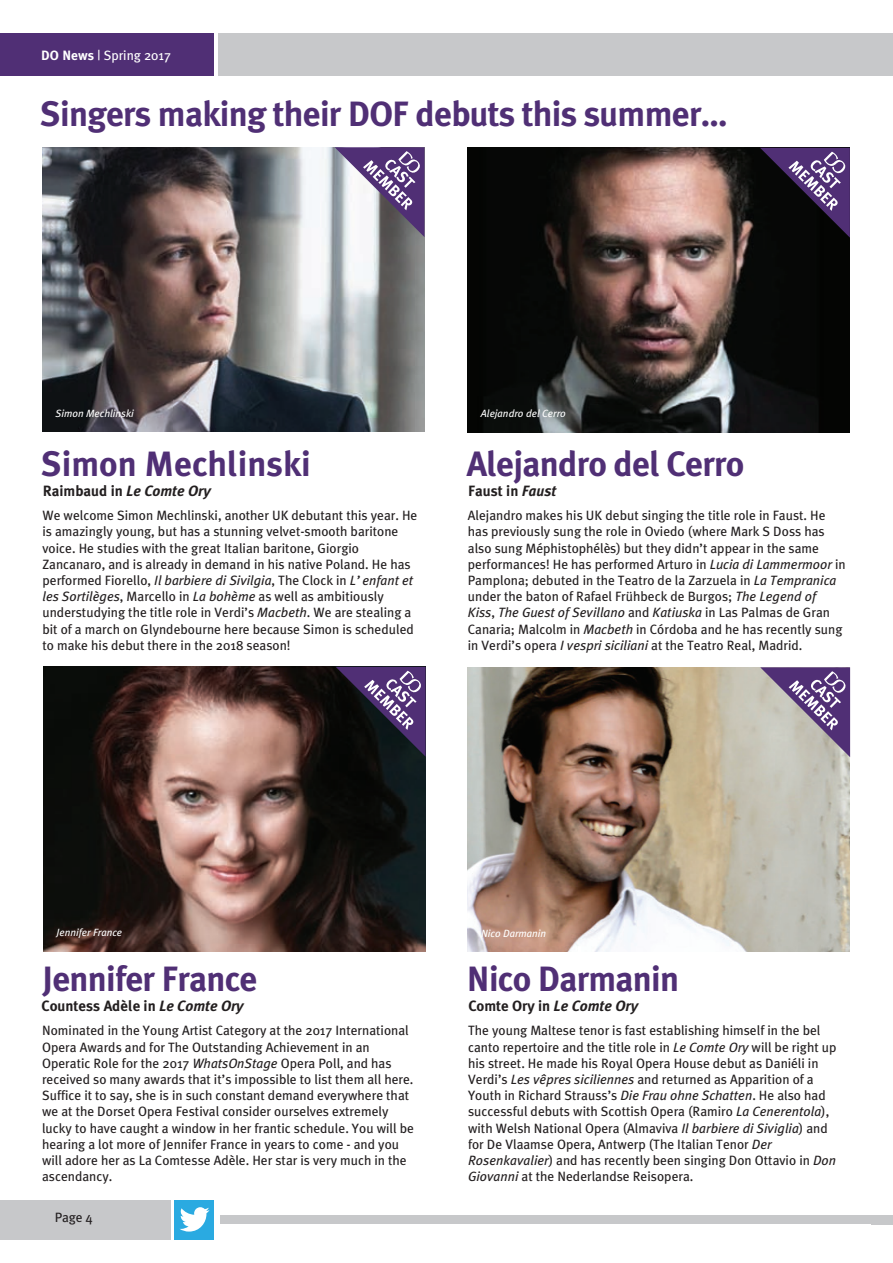
<style>
.page{position:relative;width:893px;height:1263px;background:#fff}
.page>*{position:absolute;margin:0;border:0;box-sizing:border-box;transform-origin:0 0}
.t1{font:700 35.1px "Meta Plus";letter-spacing:-.02em;color:#502f75}
.t2{font:700 35.1px "Meta Plus";color:#502f75}
.t3{font:700 14.85px "Meta Plus";color:#231f20}
.t4{font:13.5px/16.2px "Meta Plus";color:#231f20}
.t5{font:13.5px "Meta Plus";color:#fff}
.t6{font:italic 10.5px "Meta Plus";color:#fff}
.s1{font-weight:700}
.s2{font-style:italic}
</style>
<div class="page">
<img style="left:42px;top:147px;width:382px;height:285px">
<svg style="left:335px;top:147px;width:89px;height:90px"></svg>
<div style="left:219px;top:33px;width:674px;height:42px;background:#c7c8ca"></div>
<div style="left:0;top:33px;width:214px;height:42px;background:#502f75"></div>
<div style="left:0;top:1200px;width:170px;height:39px;background:#c7c8ca"></div>
<div style="left:220px;top:1216px;width:673px;height:8px;background:#c7c8ca"></div>
<div style="left:175px;top:1200px;width:39px;height:39px;background:#2aaae1"></div>
<svg style="left:180px;top:1207px;width:30px;height:24px"></svg>
<img style="left:43px;top:667px;width:382px;height:284px">
<svg style="left:336px;top:667px;width:90px;height:90px;background:#3a2f4b"></svg>
<img style="left:468px;top:667px;width:382px;height:285px">
<svg style="left:760px;top:667px;width:90px;height:90px;background:#998ba2"></svg>
<img style="left:468px;top:148px;width:382px;height:284px">
<svg style="left:760px;top:148px;width:90px;height:90px;background:#382b47"></svg>
<p class="t5" style="left:41px;top:48px;width:131px"><span class="s1">DO News</span> | Spring 2017</p>
<h1 class="t1" style="left:40px;top:93px;width:689px">Singers making their DOF debuts this summer...</h1>
<p class="t6" style="left:55px;top:407px;width:80px">Simon Mechlinski</p>
<p class="t6" style="left:481px;top:407px;width:86px">Alejandro del Cerro</p>
<h1 class="t2" style="left:41px;top:443px;width:271px">Simon Mechlinski</h1>
<p class="t3" style="left:43px;top:482px;width:170px">Raimbaud in <span class="s2">Le Comte Ory</span></p>
<p class="t4" style="left:42px;top:507px;width:376px">We welcome Simon Mechlinski, another UK debutant this year. He is amazingly young, but has a stunning velvet-smooth baritone voice. He studies with the great Italian baritone, Giorgio Zancanaro, and is already in demand in his native Poland. He has performed Fiorello, <span class="s2">Il barbiere di Sivilgia</span>, The Clock in <span class="s2">L’enfant et les Sortilèges</span>, Marcello in <span class="s2">La bohème</span> as well as ambitiously understudying the title role in Verdi’s <span class="s2">Macbeth</span>. We are stealing a bit of a march on Glyndebourne here because Simon is scheduled to make his debut there in the 2018 season!</p>
<h1 class="t1" style="left:467px;top:443px;width:279px">Alejandro del Cerro</h1>
<p class="t4" style="left:468px;top:507px;width:379px">Alejandro makes his UK debut singing the title role in Faust. He has previously sung the role in Oviedo (where Mark S Doss has also sung Méphistophélès) but they didn’t appear in the same performances! He has performed Arturo in <span class="s2">Lucia di Lammermoor</span> in Pamplona; debuted in the Teatro de la Zarzuela in <span class="s2">La Tempranica </span>under the baton of Rafael Frühbeck de Burgos; <span class="s2">The Legend of Kiss</span>, <span class="s2">The Guest of Sevillano</span> and <span class="s2">Katiuska</span> in Las Palmas de Gran Canaria; Malcolm in <span class="s2">Macbeth</span> in Córdoba and he has recently sung in Verdi’s opera <span class="s2">I vespri siciliani</span> at the Teatro Real, Madrid.</p>
<p class="t3" style="left:468px;top:482px;width:90px">Faust in <span class="s2">Faust</span></p>
<p class="t6" style="left:57px;top:926px;width:67px">Jennifer France</p>
<p class="t6" style="left:481px;top:927px;width:67px">Nico Darmanin</p>
<h1 class="t1" style="left:42px;top:959px;width:217px">Jennifer France</h1>
<p class="t4" style="left:42px;top:1022px;width:373px">Nominated in the Young Artist Category at the 2017 International Opera Awards and for The Outstanding Achievement in an Operatic Role for the 2017 <span class="s2">WhatsOnStage</span> Opera Poll, and has received so many awards that it’s impossible to list them all here.<br>Suffice it to say, she is in such constant demand everywhere that we at the Dorset Opera Festival consider ourselves extremely lucky to have caught a window in her frantic schedule. You will be hearing a lot more of Jennifer France in years to come - and you will adore her as La Comtesse Adèle. Her star is very much in the ascendancy.</p>
<p class="t3" style="left:42px;top:998px;width:204px">Countess Adèle in <span class="s2">Le Comte Ory</span></p>
<h1 class="t1" style="left:467px;top:959px;width:214px">Nico Darmanin</h1>
<p class="t4" style="left:468px;top:1022px;width:370px">The young Maltese tenor is fast establishing himself in the bel canto repertoire and the title role in <span class="s2">Le Comte Ory</span> will be right up his street. He made his Royal Opera House debut as Daniéli in Verdi’s <span class="s2">Les vêpres siciliennes</span> and returned as Apparition of a Youth in Richard Strauss’s <span class="s2">Die Frau ohne Schatten</span>. He also had successful debuts with Scottish Opera (Ramiro <span class="s2">La Cenerentola</span>), with Welsh National Opera (Almaviva <span class="s2">Il barbiere di Siviglia</span>) and for De Vlaamse Opera, Antwerp (The Italian Tenor <span class="s2">Der Rosenkavalier</span>) and has recently been singing Don Ottavio in <span class="s2">Don Giovanni</span> at the Nederlandse Reisopera.</p>
<p class="t3" style="left:468px;top:998px;width:171px">Comte Ory in <span class="s2">Le Comte Ory</span></p>
<p class="t4" style="left:55px;top:1209px;width:39px">Page 4</p>
</div>
